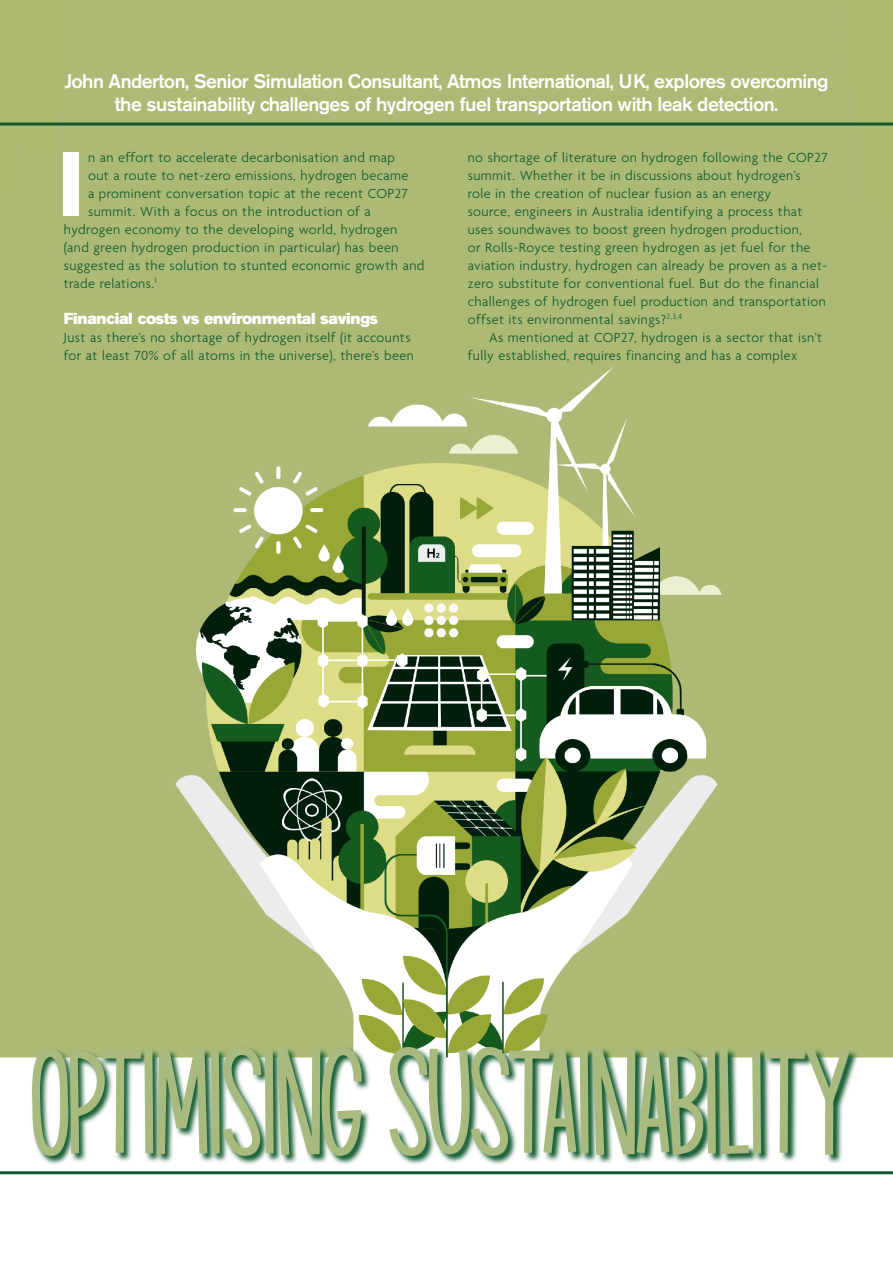
<style>
.page{position:relative;width:893px;height:1263px;background:#fff}
.page>*{position:absolute;margin:0;border:0;box-sizing:border-box;transform-origin:0 0}
.WP_1st_Para_of_Artic{font:700 98.85px "Agenda";color:#fff}
.WP_Underhead{font:500 19.5px/23.4px "Volvo Sans";letter-spacing:-.03em;color:#fff;text-align:center}
.WP_SubheadOne{font:15.75px "Volvo Sans Super";letter-spacing:-.02em;color:#fff}
.WP_1st_Paragraph{font:300 14.25px/18px "Agenda";letter-spacing:.03em;color:#115a2f}
.WP_1st_Para_of_Artic-2{font:300 14.25px "Agenda";letter-spacing:.03em;color:#115a2f}
.WP_Body_Text{font:300 14.25px/18px "Agenda";letter-spacing:.03em;color:#115a2f}
</style>
<div class="page">
<img style="left:0;top:0;width:893px;height:1175px">
<svg style="left:32px;top:1046px;width:826px;height:119px"></svg>
<svg style="left:32px;top:1047px;width:817px;height:109px"></svg>
<hr style="left:0;top:123px;width:893px;height:3px;background:#115a2f">
<hr style="left:0;top:1171px;width:893px;height:3px;background:#115a2f">
<p class="WP_Underhead" style="left:64px;top:69px;width:766px">John Anderton, Senior Simulation Consultant, Atmos International, UK, explores overcoming the sustainability challenges of hydrogen fuel transportation with leak detection.</p>
<p class="WP_1st_Para_of_Artic" style="left:58px;top:131px;width:29px">I</p>
<p class="WP_1st_Para_of_Artic-2" style="left:88px;top:150px;width:308px">n an effort to accelerate decarbonisation and map</p>
<p class="WP_1st_Para_of_Artic-2" style="left:88px;top:168px;width:322px">out a route to net-zero emissions, hydrogen became</p>
<p class="WP_1st_Para_of_Artic-2" style="left:88px;top:186px;width:321px">a prominent conversation topic at the recent COP27</p>
<p class="WP_1st_Para_of_Artic-2" style="left:88px;top:204px;width:284px">summit. With a focus on the introduction of a</p>
<p class="WP_1st_Para_of_Artic-2" style="left:64px;top:222px;width:335px">hydrogen economy to the developing world, hydrogen</p>
<p class="WP_1st_Para_of_Artic-2" style="left:64px;top:240px;width:336px">(and green hydrogen production in particular) has been</p>
<p class="WP_1st_Para_of_Artic-2" style="left:64px;top:258px;width:362px">suggested as the solution to stunted economic growth and</p>
<p class="WP_1st_Para_of_Artic-2" style="left:64px;top:276px;width:94px">trade relations.<sup>1</sup></p>
<p class="WP_SubheadOne" style="left:64px;top:309px;width:316px">Financial costs vs environmental savings</p>
<p class="WP_1st_Paragraph" style="left:64px;top:329px;width:352px">Just as there’s no shortage of hydrogen itself (it accounts for at least 70% of all atoms in the universe), there’s been</p>
<p class="WP_1st_Paragraph" style="left:468px;top:149px;width:361px">no shortage of literature on hydrogen following the COP27 summit. Whether it be in discussions about hydrogen’s<br>role in the creation of nuclear fusion as an energy<br>source, engineers in Australia identifying a process that uses soundwaves to boost green hydrogen production,<br>or Rolls-Royce testing green hydrogen as jet fuel for the aviation industry, hydrogen can already be proven as a net&shy;zero substitute for conventional fuel. But do the financial challenges of hydrogen fuel production and transportation offset its environmental savings?<sup>2,3,4</sup></p>
<p class="WP_Body_Text" style="left:468px;top:329px;width:356px;text-indent:21px">As mentioned at COP27, hydrogen is a sector that isn’t fully established, requires financing and has a complex</p>
</div>
